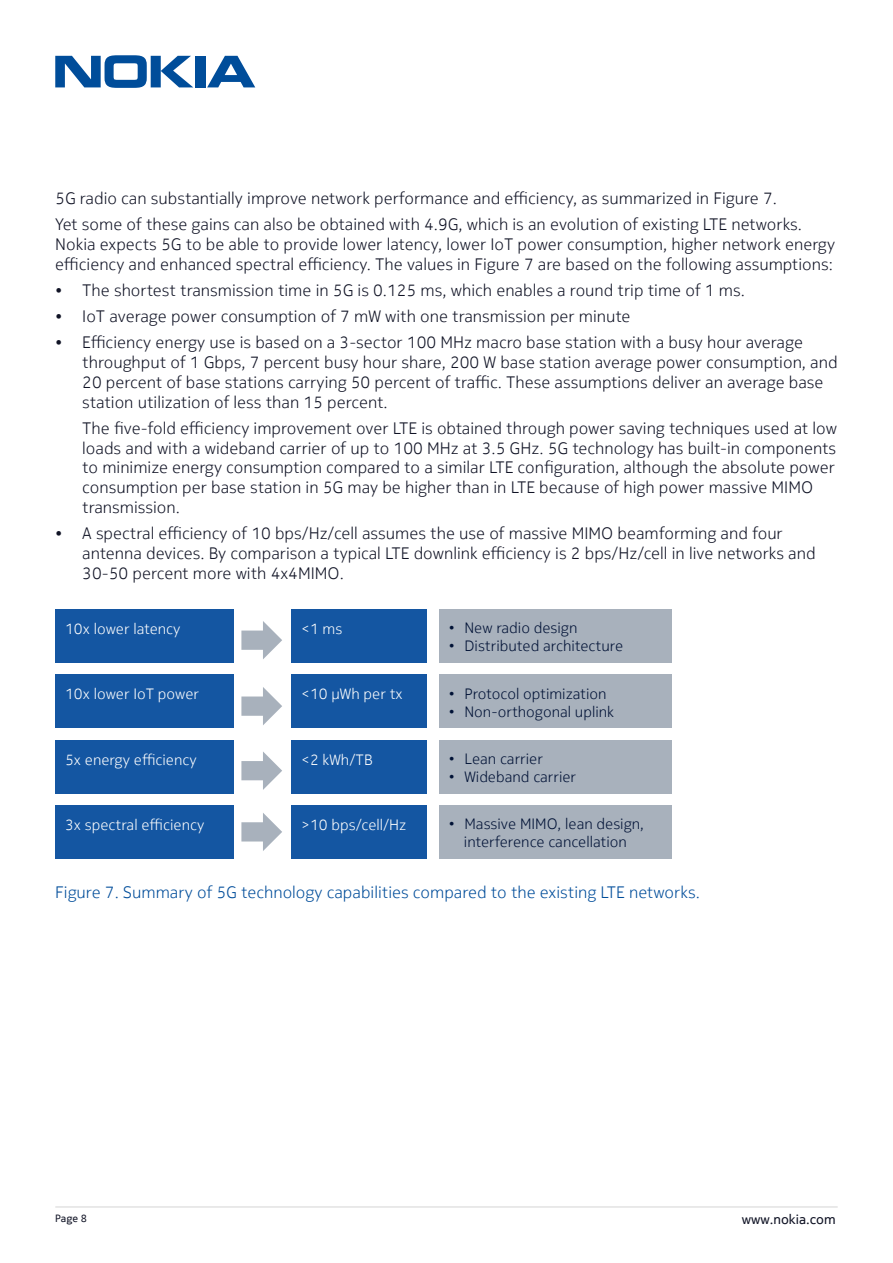
<style>
.page{position:relative;width:893px;height:1263px;background:#fff}
.page>*{position:absolute;margin:0;border:0;box-sizing:border-box;transform-origin:0 0}
.t1{font:300 16.5px/19.8px "Nokia Pure Text";color:#101325}
.t2{font:300 16.5px "Nokia Pure Text";color:#004d9a}
.t3{font:300 15px/17.7px "Nokia Pure Text";color:#001135;text-align:center}
.t4{font:300 15px "Nokia Pure Text";color:#fff}
.t5{font:13.5px "Nokia Pure Text";color:#101325}
.t6{font:10.5px "Nokia Pure Text";color:#101325}
.s1{font-family:"Arial";font-weight:400}
</style>
<div class="page">
<svg style="left:55px;top:55px;width:138px;height:33px"></svg>
<div style="left:195px;top:56px;width:10px;height:31px;background:#004d9a"></div>
<svg style="left:207px;top:56px;width:48px;height:31px"></svg>
<hr style="left:55px;top:1206px;width:783px;height:2px;background:#e3e3e3">
<div style="left:55px;top:805px;width:179px;height:54px;background:#1456a2"></div>
<div style="left:55px;top:740px;width:179px;height:54px;background:#1456a2"></div>
<div style="left:55px;top:674px;width:179px;height:54px;background:#1456a2"></div>
<div style="left:55px;top:609px;width:179px;height:54px;background:#1456a2"></div>
<div style="left:291px;top:805px;width:136px;height:54px;background:#1456a2"></div>
<div style="left:291px;top:740px;width:136px;height:54px;background:#1456a2"></div>
<div style="left:291px;top:674px;width:136px;height:54px;background:#1456a2"></div>
<div style="left:291px;top:609px;width:136px;height:54px;background:#1456a2"></div>
<svg style="left:241px;top:621px;width:41px;height:38px"></svg>
<svg style="left:241px;top:687px;width:41px;height:38px"></svg>
<svg style="left:241px;top:751px;width:41px;height:39px"></svg>
<svg style="left:241px;top:813px;width:41px;height:38px"></svg>
<div style="left:439px;top:805px;width:233px;height:54px;background:#a8b1bc"></div>
<div style="left:439px;top:739px;width:233px;height:54px;background:#a8b1bc"></div>
<div style="left:439px;top:674px;width:233px;height:54px;background:#a8b1bc"></div>
<div style="left:439px;top:609px;width:233px;height:54px;background:#a8b1bc"></div>
<p class="t1" style="left:55px;top:185px;width:748px;line-height:26.2px">5G radio can substantially improve network performance and efficiency, as summarized in Figure 7.<br>Yet some of these gains can also be obtained with 4.9G, which is an evolution of existing LTE networks.</p>
<p class="t1" style="left:55px;top:234px;width:781px">Nokia expects 5G to be able to provide lower latency, lower IoT power consumption, higher network energy efficiency and enhanced spectral efficiency. The values in Figure 7 are based on the following assumptions:</p>
<p class="t1" style="left:55px;top:280px;width:691px">• The shortest transmission time in 5G is 0.125 ms, which enables a round trip time of 1 ms.</p>
<p class="t1" style="left:55px;top:306px;width:577px">• IoT average power consumption of 7 mW with one transmission per minute</p>
<p class="t1" style="left:82px;top:332px;width:757px;text-indent:-27px">• Efficiency energy use is based on a 3-sector 100 MHz macro base station with a busy hour average throughput of 1 Gbps, 7 percent busy hour share, 200 W base station average power consumption, and 20 percent of base stations carrying 50 percent of traffic. These assumptions deliver an average base station utilization of less than 15 percent.</p>
<p class="t1" style="left:82px;top:418px;width:756px">The five-fold efficiency improvement over LTE is obtained through power saving techniques used at low loads and with a wideband carrier of up to 100 MHz at 3.5 GHz. 5G technology has built-in components to minimize energy consumption compared to a similar LTE configuration, although the absolute power consumption per base station in 5G may be higher than in LTE because of high power massive MIMO transmission.</p>
<p class="t1" style="left:82px;top:523px;width:735px;text-indent:-27px">• A spectral efficiency of 10 bps/Hz/cell assumes the use of massive MIMO beamforming and four antenna devices. By comparison a typical LTE downlink efficiency is 2 bps/Hz/cell in live networks and<br>30-50 percent more with 4x4MIMO.</p>
<p class="t4" style="left:65px;top:619px;width:117px">10x lower latency</p>
<p class="t4" style="left:301px;top:619px;width:43px">&lt;1 ms</p>
<p class="t3" style="left:449px;top:619px;width:130px"><span class="s1">•</span> New radio design</p>
<p class="t3" style="left:449px;top:637px;width:176px"><span class="s1">•</span> Distributed architecture</p>
<p class="t4" style="left:65px;top:684px;width:136px">10x lower IoT power</p>
<p class="t4" style="left:301px;top:684px;width:103px">&lt;10 µWh per tx</p>
<p class="t3" style="left:449px;top:685px;width:159px"><span class="s1">•</span> Protocol optimization</p>
<p class="t3" style="left:449px;top:702px;width:167px"><span class="s1">•</span> Non-orthogonal uplink</p>
<p class="t4" style="left:65px;top:750px;width:133px">5x energy efficiency</p>
<p class="t4" style="left:301px;top:750px;width:73px">&lt;2 kWh/TB</p>
<p class="t3" style="left:449px;top:750px;width:95px"><span class="s1">•</span> Lean carrier</p>
<p class="t3" style="left:449px;top:767px;width:129px"><span class="s1">•</span> Wideband carrier</p>
<p class="t4" style="left:65px;top:815px;width:141px">3x spectral efficiency</p>
<p class="t4" style="left:301px;top:815px;width:107px">&gt;10 bps/cell/Hz</p>
<p class="t3" style="left:449px;top:815px;width:196px"><span class="s1">•</span> Massive MIMO, lean design, interference cancellation</p>
<p class="t2" style="left:55px;top:882px;width:646px">Figure 7. Summary of 5G technology capabilities compared to the existing LTE networks.</p>
<p class="t6" style="left:55px;top:1211px;width:33px">Page 8</p>
<p class="t5" style="left:742px;top:1211px;width:96px">www.nokia.com</p>
</div>
